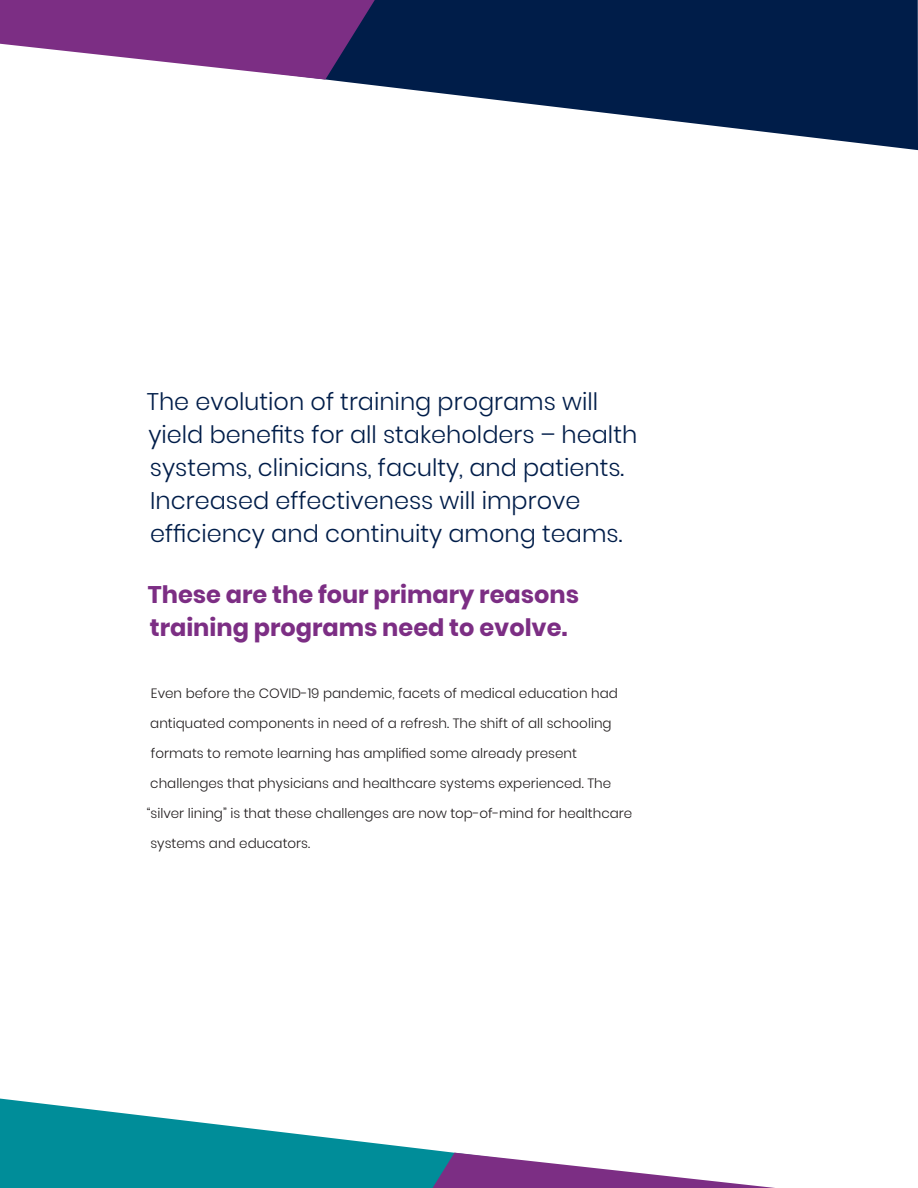
<style>
.page{position:relative;width:918px;height:1188px;background:#fff}
.page>*{position:absolute;margin:0;border:0;box-sizing:border-box;transform-origin:0 0}
.t1{font:300 24px/33px "Poppins";color:#001d49}
.t2{font:700 24px/33px "Poppins";color:#7c2e84}
.t3{font:300 13.5px "Poppins";color:#231f20}
</style>
<div class="page">
<svg style="left:330px;top:0;width:588px;height:150px;fill:#001d49"></svg>
<svg style="left:0;top:0;width:375px;height:80px"></svg>
<svg style="left:0;top:1099px;width:457px;height:89px;fill:#008d99"></svg>
<svg style="left:433px;top:1153px;width:342px;height:35px"></svg>
<p class="t1" style="left:147px;top:385px;width:492px">The evolution of training programs will yield benefits for all stakeholders – health systems, clinicians, faculty, and patients.<br>Increased effectiveness will improve efficiency and continuity among teams.</p>
<p class="t2" style="left:148px;top:578px;width:433px">These are the four primary reasons training programs need to evolve.</p>
<p class="t3" style="left:151px;top:685px;width:468px">Even before the COVID-19 pandemic, facets of medical education had</p>
<p class="t3" style="left:150px;top:715px;width:463px">antiquated components in need of a refresh. The shift of all schooling</p>
<p class="t3" style="left:151px;top:745px;width:428px">formats to remote learning has amplified some already present</p>
<p class="t3" style="left:150px;top:775px;width:462px">challenges that physicians and healthcare systems experienced. The</p>
<p class="t3" style="left:147px;top:805px;width:487px">“silver lining” is that these challenges are now top-of-mind for healthcare</p>
<p class="t3" style="left:150px;top:835px;width:161px">systems and educators.</p>
</div>
